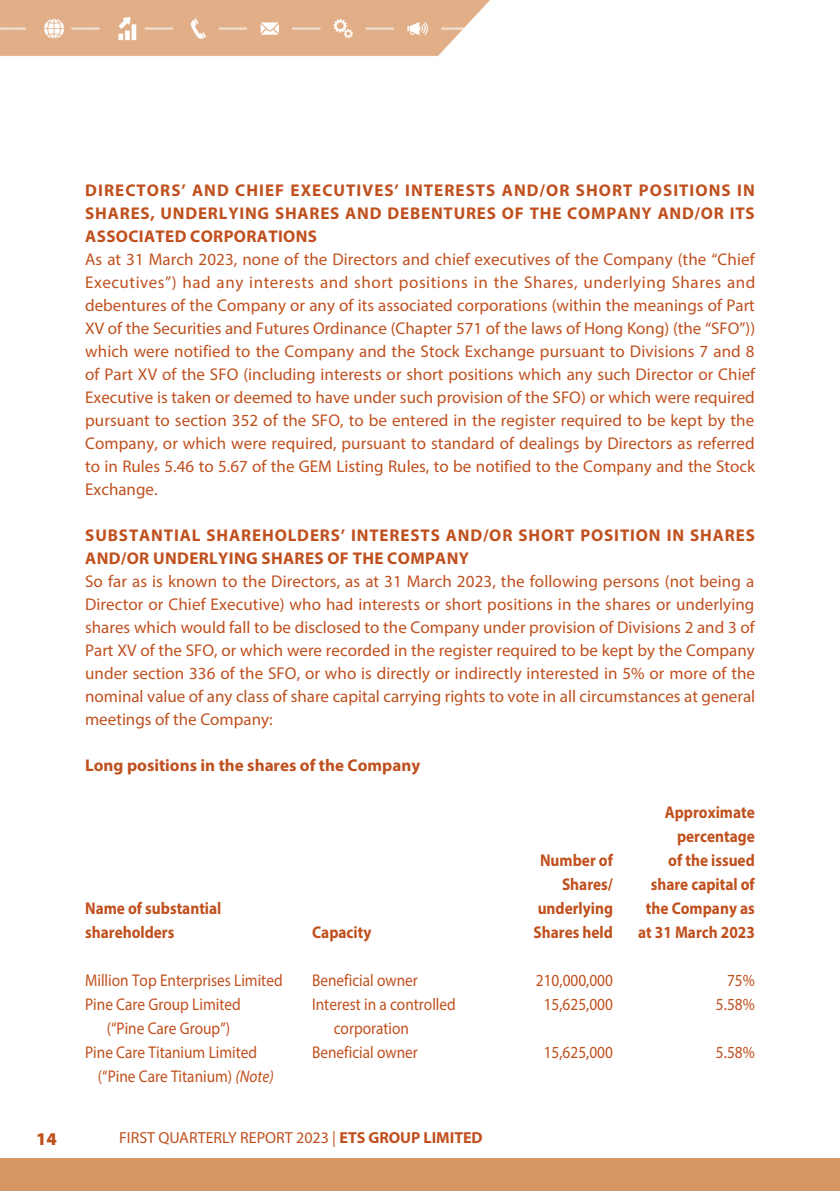
<style>
.page{position:relative;width:840px;height:1191px;background:#fff}
.page>*{position:absolute;margin:0;border:0;box-sizing:border-box;transform-origin:0 0}
.t1{font:900 18px "Myriad Pro";color:#c0501e}
.t2{font:17px/23px "Myriad Pro";color:#c0501e;text-align:justify}
.t3{font:17px/24px "Myriad Pro";color:#c0501e;scale:.9 1}
.t4{font:700 17px/23px "Myriad Pro";color:#c0501e;text-align:justify}
.t5{font:700 17px/24px "Myriad Pro";color:#c0501e;text-align:right;scale:.9 1}
.t6{font:700 17px/23px "Myriad Pro";letter-spacing:.05em;color:#c0501e}
.t7{font:16px "Myriad Pro";color:#c0501e}
.s1{font-style:italic}
.s2{font-weight:700}
</style>
<div class="page">
<img style="left:0;top:0;width:840px;height:1191px">
<p class="t4" style="left:85px;top:178px;width:670px">DIRECTORS’ AND CHIEF EXECUTIVES’ INTERESTS AND/OR SHORT POSITIONS IN SHARES, UNDERLYING SHARES AND DEBENTURES OF THE COMPANY AND/OR ITS ASSOCIATED CORPORATIONS</p>
<p class="t2" style="left:85px;top:247px;width:671px">As at 31 March 2023, none of the Directors and chief executives of the Company (the “Chief Executives”) had any interests and short positions in the Shares, underlying Shares and debentures of the Company or any of its associated corporations (within the meanings of Part XV of the Securities and Futures Ordinance (Chapter 571 of the laws of Hong Kong) (the “SFO”)) which were notified to the Company and the Stock Exchange pursuant to Divisions 7 and 8 of Part XV of the SFO (including interests or short positions which any such Director or Chief Executive is taken or deemed to have under such provision of the SFO) or which were required pursuant to section 352 of the SFO, to be entered in the register required to be kept by the Company, or which were required, pursuant to standard of dealings by Directors as referred to in Rules 5.46 to 5.67 of the GEM Listing Rules, to be notified to the Company and the Stock Exchange.</p>
<p class="t6" style="left:85px;top:523px;width:670px">SUBSTANTIAL SHAREHOLDERS’ INTERESTS AND/OR SHORT POSITION IN SHARES<br>AND/OR UNDERLYING SHARES OF THE COMPANY</p>
<p class="t2" style="left:85px;top:569px;width:671px">So far as is known to the Directors, as at 31 March 2023, the following persons (not being a Director or Chief Executive) who had interests or short positions in the shares or underlying shares which would fall to be disclosed to the Company under provision of Divisions 2 and 3 of Part XV of the SFO, or which were recorded in the register required to be kept by the Company under section 336 of the SFO, or who is directly or indirectly interested in 5% or more of the nominal value of any class of share capital carrying rights to vote in all circumstances at general meetings of the Company:</p>
<p class="t4" style="left:85px;top:753px;width:336px">Long positions in the shares of the Company</p>
<p class="t5" style="left:85px;top:895px;width:153px;text-align:left">Name of substantial shareholders</p>
<p class="t5" style="left:312px;top:919px;width:67px">Capacity</p>
<p class="t5" style="left:533px;top:847px;width:90px">Number of<br>Shares/ underlying<br>Shares held</p>
<p class="t5" style="left:637px;top:799px;width:131px">Approximate percentage<br>of the issued share capital of the Company as at 31 March 2023</p>
<p class="t3" style="left:85px;top:968px;width:221px">Million Top Enterprises Limited</p>
<p class="t3" style="left:312px;top:968px;width:119px">Beneficial owner</p>
<p class="t3" style="left:535px;top:968px;width:87px">210,000,000</p>
<p class="t3" style="left:726px;top:968px;width:32px">75%</p>
<p class="t3" style="left:107px;top:992px;width:150px;text-indent:-22px">Pine Care Group Limited (“Pine Care Group”)</p>
<p class="t3" style="left:333px;top:992px;width:137px;text-indent:-22px">Interest in a controlled corporation</p>
<p class="t3" style="left:543px;top:992px;width:78px">15,625,000</p>
<p class="t3" style="left:715px;top:992px;width:45px">5.58%</p>
<p class="t3" style="left:98px;top:1040px;width:197px;text-indent:-13px">Pine Care Titanium Limited (“Pine Care Titanium) <span class="s1">(Note)</span></p>
<p class="t3" style="left:312px;top:1040px;width:119px">Beneficial owner</p>
<p class="t3" style="left:543px;top:1040px;width:78px">15,625,000</p>
<p class="t3" style="left:715px;top:1040px;width:45px">5.58%</p>
<p class="t1" style="left:36px;top:1127px;width:22px">14</p>
<p class="t7" style="left:119px;top:1127px;width:365px">FIRST QUARTERLY REPORT 2023 | <span class="s2">ETS GROUP LIMITED</span></p>
</div>
